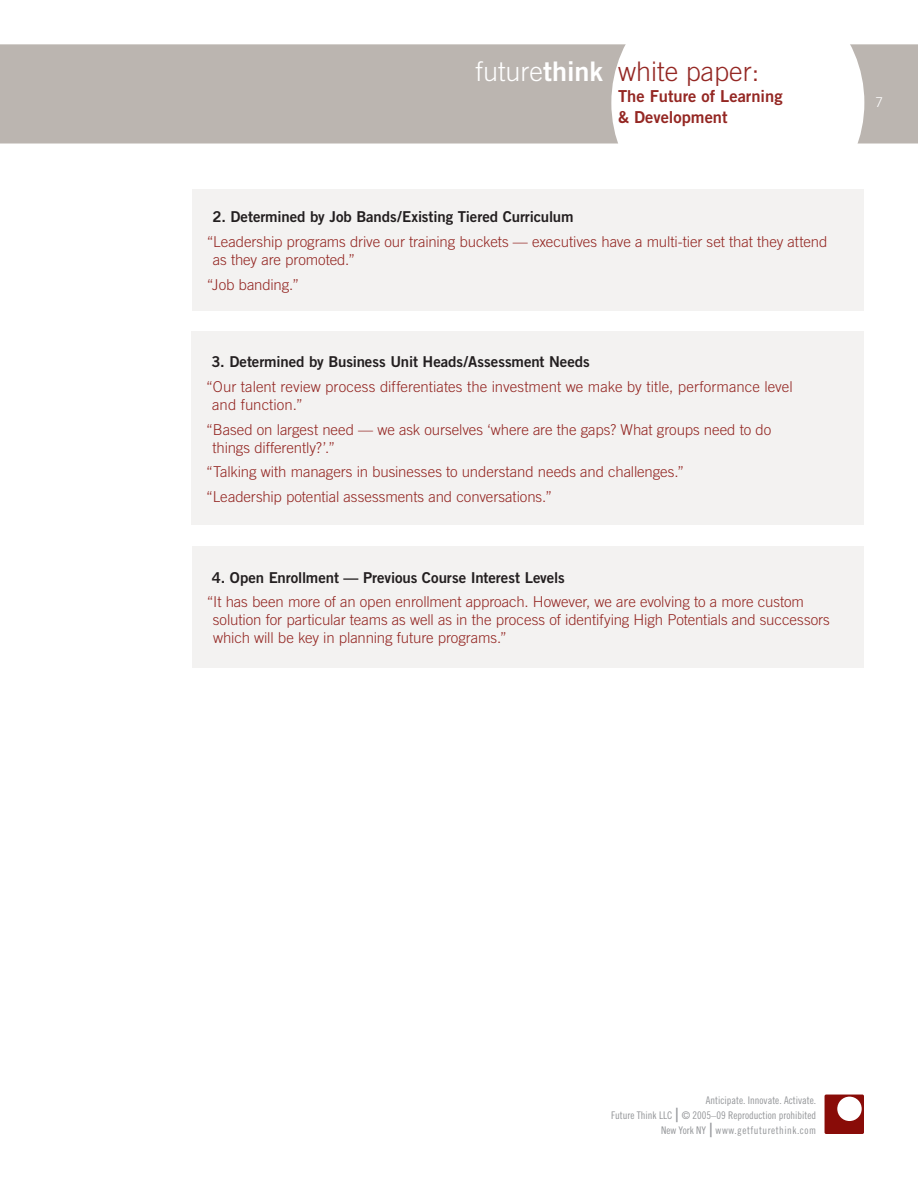
<style>
.page{position:relative;width:918px;height:1188px;background:#fff}
.page>*{position:absolute;margin:0;border:0;box-sizing:border-box;transform-origin:0 0}
.t1{font:300 27px "Trade Gothic";color:#942723}
.t2{font:16.5px/21px "Trade Gothic Bold Two";color:#942723}
.t3{font:300 15px/18px "Trade Gothic";letter-spacing:-.005em;color:#942723}
.body_text{font:15px "Trade Gothic Bold Two";letter-spacing:-.005em;color:#231f20}
.t4{font:300 13.5px "Trade Gothic";color:#fff}
.t5{font:10.5px/15px "Trade Gothic Cond Eighteen";color:#939598;text-align:right}
.s1{color:#fff}
.s2{font-family:"Trade Gothic Bold Two";font-weight:400;color:#fff}
.s3{font-size:19.5px}
</style>
<div class="page">
<div style="left:0;top:44px;width:918px;height:100px;background:#bbb5b0"></div>
<svg style="left:611px;top:44px;width:253px;height:100px"></svg>
<svg style="left:825px;top:1095px;width:39px;height:39px"></svg>
<div style="left:191px;top:332px;width:673px;height:193px;background:#f3f2f1"></div>
<div style="left:192px;top:546px;width:672px;height:122px;background:#f3f2f1"></div>
<div style="left:192px;top:189px;width:672px;height:122px;background:#f3f2f1"></div>
<h1 class="t1" style="left:476px;top:55px;width:285px"><span class="s1">future</span><span class="s2">think</span> white paper:</h1>
<p class="t2" style="left:618px;top:85px;width:166px">The Future of Learning &amp; Development</p>
<p class="t4" style="left:876px;top:94px;width:9px">7</p>
<p class="body_text" style="left:212px;top:208px;width:363px">2. Determined by Job Bands/Existing Tiered Curriculum</p>
<p class="t3" style="left:213px;top:232px;width:616px;text-indent:-6px">“Leadership programs drive our training buckets — executives have a multi-tier set that they attend as they are promoted.”</p>
<p class="t3" style="left:207px;top:275px;width:94px">“Job banding.”</p>
<p class="body_text" style="left:212px;top:352px;width:380px">3. Determined by Business Unit Heads/Assessment Needs</p>
<p class="t3" style="left:212px;top:377px;width:582px;text-indent:-6px">“Our talent review process differentiates the investment we make by title, performance level and function.”</p>
<p class="t3" style="left:213px;top:420px;width:560px;text-indent:-6px">“Based on largest need — we ask ourselves ‘where are the gaps? What groups need to do things differently?’.”</p>
<p class="t3" style="left:206px;top:463px;width:479px">“Talking with managers in businesses to understand needs and challenges.”</p>
<p class="t3" style="left:206px;top:487px;width:347px">“Leadership potential assessments and conversations.”</p>
<p class="body_text" style="left:212px;top:568px;width:354px">4. Open Enrollment — Previous Course Interest Levels</p>
<p class="t3" style="left:213px;top:593px;width:619px;text-indent:-6px">“It has been more of an open enrollment approach. However, we are evolving to a more custom solution for particular teams as well as in the process of identifying High Potentials and successors which will be key in planning future programs.”</p>
<p class="t5" style="left:611px;top:1093px;width:206px">Anticipate. Innovate. Activate.<br>Future Think LLC <span class="s3">|</span> © 2005–09 Reproduction prohibited<br>New York NY <span class="s3">|</span> www.getfuturethink.com</p>
</div>
